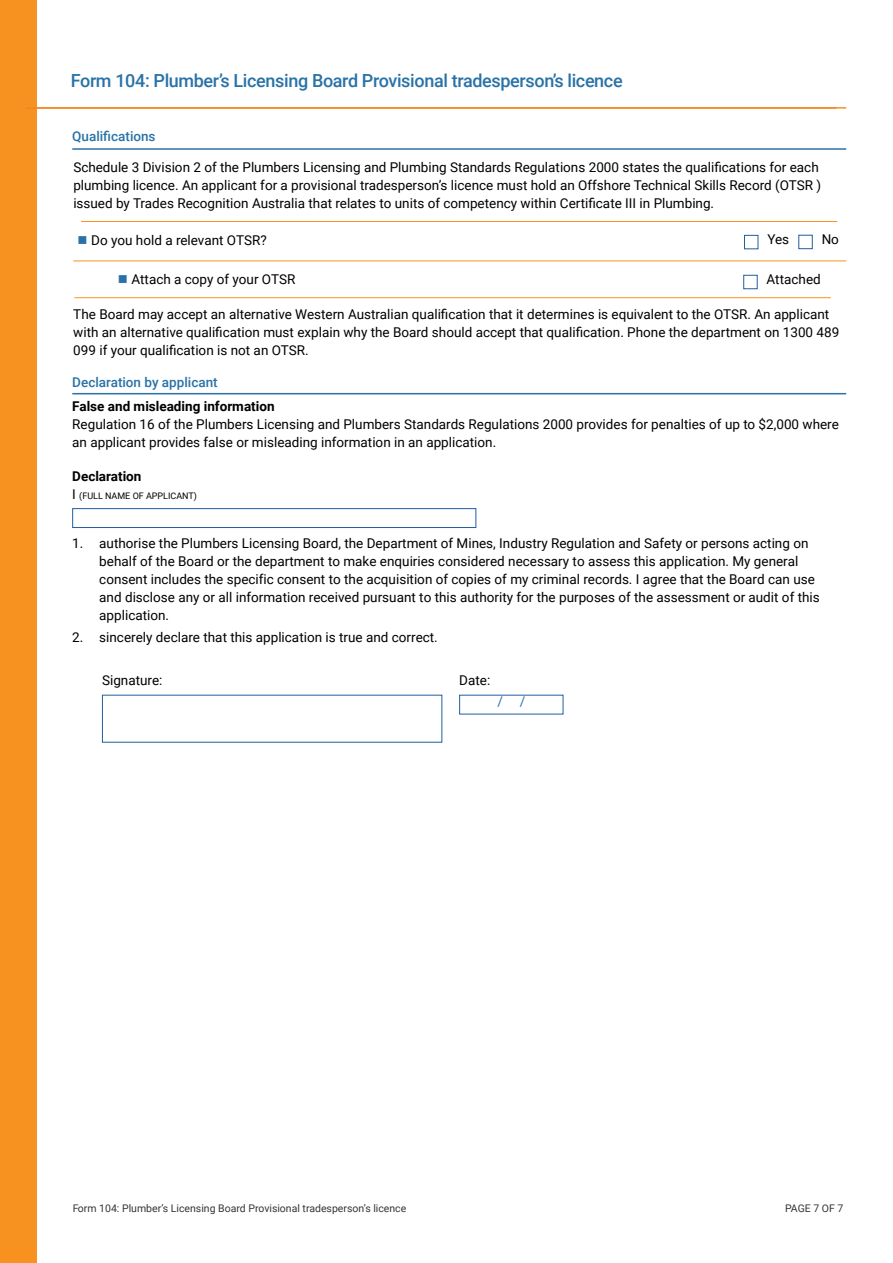
<style>
.page{position:relative;width:893px;height:1263px;background:#fff}
.page>*{position:absolute;margin:0;border:0;box-sizing:border-box;transform-origin:0 0}
.t1{font:500 18px "Roboto";letter-spacing:-.02em;color:#2972a7}
.t2{font:13.5px/18px "Roboto";color:#000}
.t3{font:700 13.5px "Roboto";color:#000}
.t4{font:500 13.5px "Roboto";color:#2972a7}
.t5{font:13.5px "Roboto";color:#2972a7}
.t6{font:10.5px "Roboto";color:#000}
.t7{font:9px "Roboto";color:#000}
.s1{font-size:13.5px}
</style>
<div class="page">
<div style="left:1px;top:0;width:36px;height:1263px;background:#f79221"></div>
<hr style="left:26px;top:107px;width:820px;height:2px;background:#f79221">
<hr style="left:72px;top:393px;width:774px;height:1px;background:#2972a7">
<div style="left:72px;top:508px;width:404px;height:20px;border:1px solid #215e9e"></div>
<hr style="left:73px;top:261px;width:773px;height:1px;background:#f79221">
<div style="left:744px;top:235px;width:14px;height:14px;border:1px solid #215e9e"></div>
<div style="left:798px;top:235px;width:15px;height:14px;border:1px solid #215e9e"></div>
<hr style="left:81px;top:221px;width:756px;height:1px;background:#f79221">
<hr style="left:74px;top:297px;width:757px;height:1px;background:#f79221">
<div style="left:743px;top:275px;width:15px;height:14px;border:1px solid #215e9e"></div>
<hr style="left:72px;top:148px;width:774px;height:2px;background:#2972a7">
<h1 class="t1" style="left:71px;top:68px;width:553px">Form 104: Plumber’s Licensing Board Provisional tradesperson’s licence</h1>
<p class="t4" style="left:72px;top:127px;width:85px">Qualifications</p>
<p class="t2" style="left:73px;top:158px;width:749px">Schedule 3 Division 2 of the Plumbers Licensing and Plumbing Standards Regulations 2000 states the qualifications for each plumbing licence. An applicant for a provisional tradesperson’s licence must hold an Offshore Technical Skills Record (OTSR ) issued by Trades Recognition Australia that relates to units of competency within Certificate III in Plumbing.</p>
<p class="t2" style="left:91px;top:231px;width:177px">Do you hold a relevant OTSR?</p>
<p class="t2" style="left:767px;top:230px;width:23px">Yes</p>
<p class="t2" style="left:822px;top:230px;width:19px">No</p>
<p class="t2" style="left:131px;top:270px;width:165px">Attach a copy of your OTSR</p>
<p class="t2" style="left:767px;top:270px;width:56px">Attached</p>
<p class="t2" style="left:73px;top:305px;width:767px">The Board may accept an alternative Western Australian qualification that it determines is equivalent to the OTSR. An applicant with an alternative qualification must explain why the Board should accept that qualification. Phone the department on 1300 489<br>099 if your qualification is not an OTSR.</p>
<p class="t4" style="left:72px;top:372px;width:147px">Declaration by applicant</p>
<p class="t3" style="left:72px;top:397px;width:204px">False and misleading information</p>
<p class="t2" style="left:72px;top:415px;width:768px">Regulation 16 of the Plumbers Licensing and Plumbers Standards Regulations 2000 provides for penalties of up to $2,000 where an applicant provides false or misleading information in an application.</p>
<p class="t3" style="left:72px;top:466px;width:71px">Declaration</p>
<p class="t7" style="left:72px;top:489px;width:126px"><span class="s1">I</span> (FULL NAME OF APPLICANT)</p>
<p class="t2" style="left:99px;top:533px;width:722px;text-indent:-27px">1. authorise the Plumbers Licensing Board, the Department of Mines, Industry Regulation and Safety or persons acting on behalf of the Board or the department to make enquiries considered necessary to assess this application. My general consent includes the specific consent to the acquisition of copies of my criminal records. I agree that the Board can use and disclose any or all information received pursuant to this authority for the purposes of the assessment or audit of this application.</p>
<p class="t2" style="left:72px;top:627px;width:367px">2. sincerely declare that this application is true and correct.</p>
<p class="t2" style="left:102px;top:671px;width:62px">Signature:</p>
<p class="t2" style="left:459px;top:671px;width:33px">Date:</p>
<p class="t5" style="left:497px;top:691px;width:29px">/ /</p>
<p class="t6" style="left:72px;top:1201px;width:336px">Form 104: Plumber’s Licensing Board Provisional tradesperson’s licence</p>
<p class="t6" style="left:785px;top:1201px;width:60px">PAGE 7 OF 7</p>
</div>
